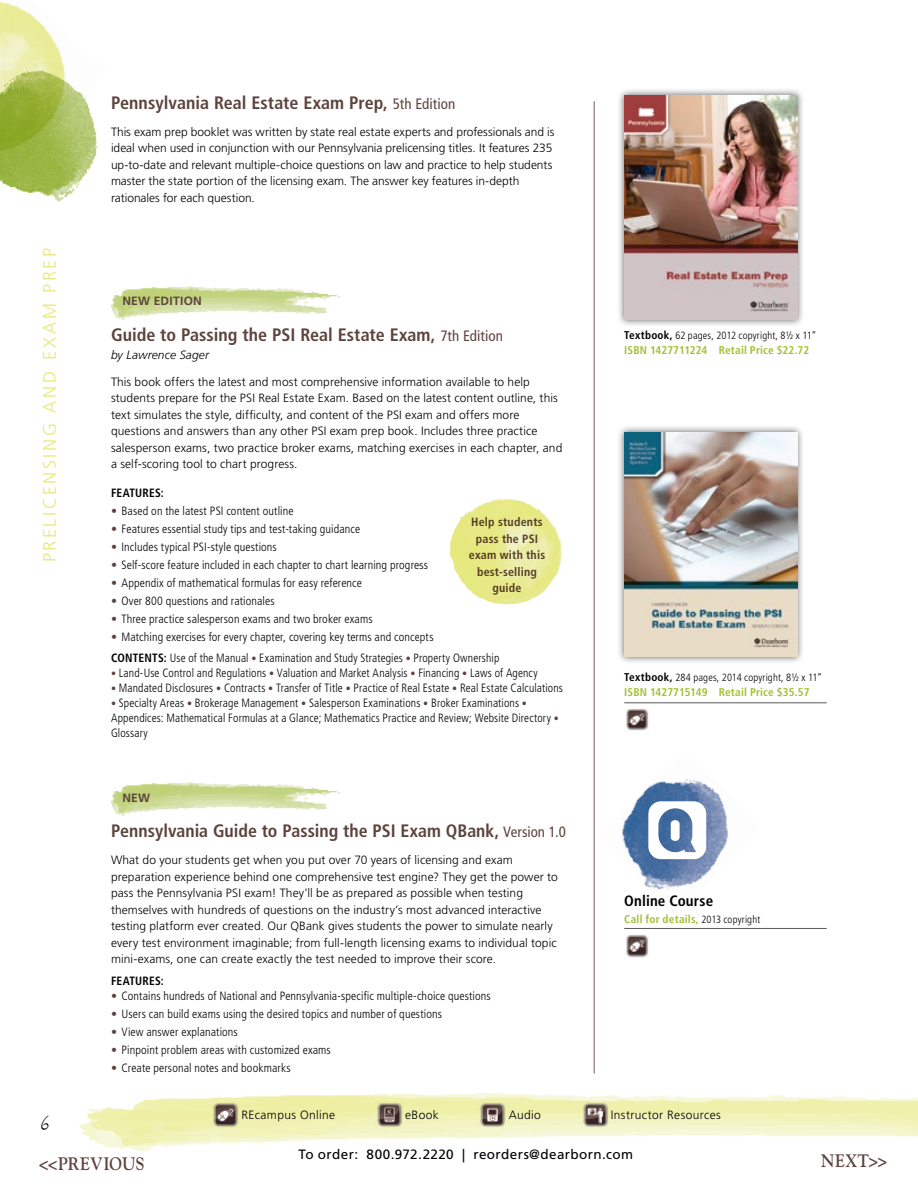
<style>
.page{position:relative;width:918px;height:1188px;background:#fff}
.page>*{position:absolute;margin:0;border:0;box-sizing:border-box;transform-origin:0 0}
.t1{font:45px "Jellyka Wonderland Wine";color:#000}
.t2{font:700 condensed 18px "Frutiger LT Std";color:#5d433e}
.t3{font:300 18px "Frutiger LT Std";letter-spacing:.145em;color:#e7e974}
.t4{font:700 18px "Goudy Std";letter-spacing:.01em;color:#5d433e;scale:.9 1}
.t5{font:700 condensed 15px "Frutiger LT Std";letter-spacing:.01em;color:#000}
.t6{font:13.5px "Frutiger LT Std";letter-spacing:.03em;color:#000}
.t7{font:300 12px/16.5px "Frutiger LT Std";letter-spacing:.005em;color:#000}
.t8{font:300 condensed 12px/21.8px "Frutiger LT Std";letter-spacing:.01em;color:#000}
.t9{font:300 condensed 12px/15px "Frutiger LT Std";letter-spacing:.01em;color:#000;scale:.96 1}
.t10{font:700 condensed 12px/16.5px "Frutiger LT Std";letter-spacing:.015em;color:#5d433e;text-align:center}
.t11{font:300 12px "Frutiger LT Std";letter-spacing:.035em;color:#000}
.t12{font:700 condensed 12px "Frutiger LT Std";letter-spacing:.02em;color:#000;scale:.96 1}
.t13{font:italic 300 12px "Frutiger LT Std";letter-spacing:.01em;color:#000}
.t14{font:300 12px "Frutiger LT Std";letter-spacing:.03em;color:#000}
.t15{font:700 12px "Frutiger LT Std";letter-spacing:.025em;color:#5d433e}
.t16{font:700 condensed 11.25px "Frutiger LT Std";letter-spacing:.015em;color:#a2c02f}
.t17{font:300 condensed 10.5px "Frutiger LT Std";letter-spacing:.015em;color:#000}
.s1{font-weight:400;font-size:15px}
.s2{color:#5d433e}
.s3{font-weight:700}
.s4{font-size:10.5px;color:#5d433e}
.s5{font-weight:700;font-size:11.25px}
.s6{font-weight:300;font-size:10.5px;color:#000}
</style>
<div class="page">
<img style="left:79px;top:1094px;width:839px;height:56px">
<hr style="left:594px;top:101px;width:1px;height:973px;background:#745c57">
<img style="left:212px;top:1101px;width:28px;height:28px">
<img style="left:376px;top:1101px;width:27px;height:28px">
<img style="left:479px;top:1102px;width:28px;height:27px">
<img style="left:581px;top:1101px;width:28px;height:28px">
<img style="left:0;top:1px;width:63px;height:61px">
<img style="left:0;top:62px;width:98px;height:140px">
<img style="left:622px;top:779px;width:106px;height:111px">
<svg style="left:648px;top:801px;width:58px;height:58px"></svg>
<img style="left:111px;top:286px;width:228px;height:34px">
<img style="left:111px;top:783px;width:228px;height:33px">
<hr style="left:624px;top:928px;width:203px;height:1px;background:#58595b">
<img style="left:626px;top:935px;width:23px;height:24px">
<div style="left:617px;top:88px;width:187px;height:239px;background:#000;opacity:.6"></div>
<img style="left:624px;top:95px;width:173px;height:225px">
<div style="left:617px;top:425px;width:188px;height:238px;background:#000;opacity:.6"></div>
<img style="left:624px;top:432px;width:173px;height:224px">
<img style="left:450px;top:498px;width:112px;height:107px">
<hr style="left:624px;top:703px;width:203px;height:1px;background:#58595b">
<img style="left:626px;top:708px;width:23px;height:24px">
<h2 class="t3" style="left:40px;top:562px;width:316px;rotate:-90deg">PRELICENSING AND EXAM PREP</h2>
<h1 class="t1" style="left:40px;top:1097px;width:10px">6</h1>
<h2 class="t2" style="left:111px;top:92px;width:346px">Pennsylvania Real Estate Exam Prep, <span class="s1">5th Edition</span></h2>
<p class="t7" style="left:111px;top:124px;width:445px">This exam prep booklet was written by state real estate experts and professionals and is ideal when used in conjunction with our Pennsylvania prelicensing titles. It features 235 up-to-date and relevant multiple-choice questions on law and practice to help students master the state portion of the licensing exam. The answer key features in-depth rationales for each question.</p>
<p class="t15" style="left:122px;top:294px;width:81px">NEW EDITION</p>
<h2 class="t2" style="left:111px;top:324px;width:393px">Guide to Passing the PSI Real Estate Exam, <span class="s1">7th Edition</span></h2>
<p class="t13" style="left:111px;top:347px;width:100px">by Lawrence Sager</p>
<p class="t7" style="left:111px;top:373px;width:453px">This book offers the latest and most comprehensive information available to help students prepare for the PSI Real Estate Exam. Based on the latest content outline, this text simulates the style, difficulty, and content of the PSI exam and offers more questions and answers than any other PSI exam prep book. Includes three practice salesperson exams, two practice broker exams, matching exercises in each chapter, and a self-scoring tool to chart progress.</p>
<p class="t12" style="left:111px;top:485px;width:57px">FEATURES:</p>
<p class="t8" style="left:111px;top:500px;width:184px"><span class="s2">•</span> Based on the latest PSI content outline</p>
<p class="t8" style="left:111px;top:518px;width:251px"><span class="s2">•</span> Features essential study tips and test-taking guidance</p>
<p class="t8" style="left:111px;top:536px;width:167px"><span class="s2">•</span> Includes typical PSI-style questions</p>
<p class="t8" style="left:111px;top:554px;width:319px"><span class="s2">•</span> Self-score feature included in each chapter to chart learning progress</p>
<p class="t8" style="left:111px;top:572px;width:252px"><span class="s2">•</span> Appendix of mathematical formulas for easy reference</p>
<p class="t8" style="left:111px;top:590px;width:165px"><span class="s2">•</span> Over 800 questions and rationales</p>
<p class="t8" style="left:111px;top:608px;width:263px"><span class="s2">•</span> Three practice salesperson exams and two broker exams</p>
<p class="t8" style="left:111px;top:626px;width:390px"><span class="s2">•</span> Matching exercises for every chapter, covering key terms and concepts<br><span class="s3">CONTENTS:</span> Use of the Manual <span class="s4">•</span> Examination and Study Strategies <span class="s4">•</span> Property Ownership</p>
<p class="t9" style="left:111px;top:666px;width:446px"><span class="s4">•</span> Land-Use Control and Regulations <span class="s4">•</span> Valuation and Market Analysis <span class="s4">•</span> Financing <span class="s4">•</span> Laws of Agency</p>
<p class="t9" style="left:111px;top:681px;width:472px"><span class="s4">•</span> Mandated Disclosures <span class="s4">•</span> Contracts <span class="s4">•</span> Transfer of Title <span class="s4">•</span> Practice of Real Estate <span class="s4">•</span> Real Estate Calculations</p>
<p class="t9" style="left:111px;top:696px;width:468px"><span class="s4">•</span> Specialty Areas <span class="s4">•</span> Brokerage Management <span class="s4">•</span> Salesperson Examinations <span class="s4">•</span> Broker Examinations <span class="s4">•<br></span>Appendices: Mathematical Formulas at a Glance; Mathematics Practice and Review; Website Directory <span class="s4">•<br></span>Glossary</p>
<p class="t10" style="left:469px;top:514px;width:78px">Help students pass the PSI exam with this best-selling guide</p>
<p class="t15" style="left:122px;top:791px;width:29px">NEW</p>
<h2 class="t2" style="left:111px;top:820px;width:457px">Pennsylvania Guide to Passing the PSI Exam QBank, <span class="s1">Version 1.0</span></h2>
<p class="t7" style="left:111px;top:852px;width:448px">What do your students get when you put over 70 years of licensing and exam preparation experience behind one comprehensive test engine? They get the power to pass the Pennsylvania PSI exam! They’ll be as prepared as possible when testing themselves with hundreds of questions on the industry’s most advanced interactive testing platform ever created. Our QBank gives students the power to simulate nearly every test environment imaginable; from full-length licensing exams to individual topic mini-exams, one can create exactly the test needed to improve their score.</p>
<p class="t12" style="left:111px;top:973px;width:57px">FEATURES:</p>
<p class="t8" style="left:111px;top:985px;width:381px"><span class="s2">•</span> Contains hundreds of National and Pennsylvania-specific multiple-choice questions</p>
<p class="t8" style="left:111px;top:1003px;width:332px"><span class="s2">•</span> Users can build exams using the desired topics and number of questions</p>
<p class="t8" style="left:111px;top:1021px;width:128px"><span class="s2">•</span> View answer explanations</p>
<p class="t8" style="left:111px;top:1039px;width:221px"><span class="s2">•</span> Pinpoint problem areas with customized exams</p>
<p class="t8" style="left:111px;top:1057px;width:181px"><span class="s2">•</span> Create personal notes and bookmarks</p>
<p class="t17" style="left:624px;top:330px;width:194px"><span class="s5">Textbook,</span> 62 pages, 2012 copyright, 8½ x 11”</p>
<p class="t16" style="left:624px;top:344px;width:186px">ISBN 1427711224 Retail Price $22.72</p>
<p class="t17" style="left:624px;top:671px;width:199px"><span class="s5">Textbook,</span> 284 pages, 2014 copyright, 8½ x 11”</p>
<p class="t16" style="left:624px;top:685px;width:187px">ISBN 1427715149 Retail Price $35.57</p>
<p class="t5" style="left:624px;top:892px;width:90px">Online Course</p>
<p class="t16" style="left:624px;top:912px;width:138px">Call for details, <span class="s6">2013 copyright</span></p>
<p class="t14" style="left:241px;top:1108px;width:95px">REcampus Online</p>
<p class="t7" style="left:405px;top:1107px;width:35px">eBook</p>
<p class="t7" style="left:509px;top:1107px;width:34px">Audio</p>
<p class="t11" style="left:611px;top:1108px;width:112px">Instructor Resources</p>
<p class="t6" style="left:298px;top:1146px;width:336px">To order: 800.972.2220 | reorders@dearborn.com</p>
<h2 class="t4" style="left:39px;top:1153px;width:119px">&lt;&lt;PREVIOUS</h2>
<h2 class="t4" style="left:821px;top:1150px;width:75px">NEXT&gt;&gt;</h2>
</div>
